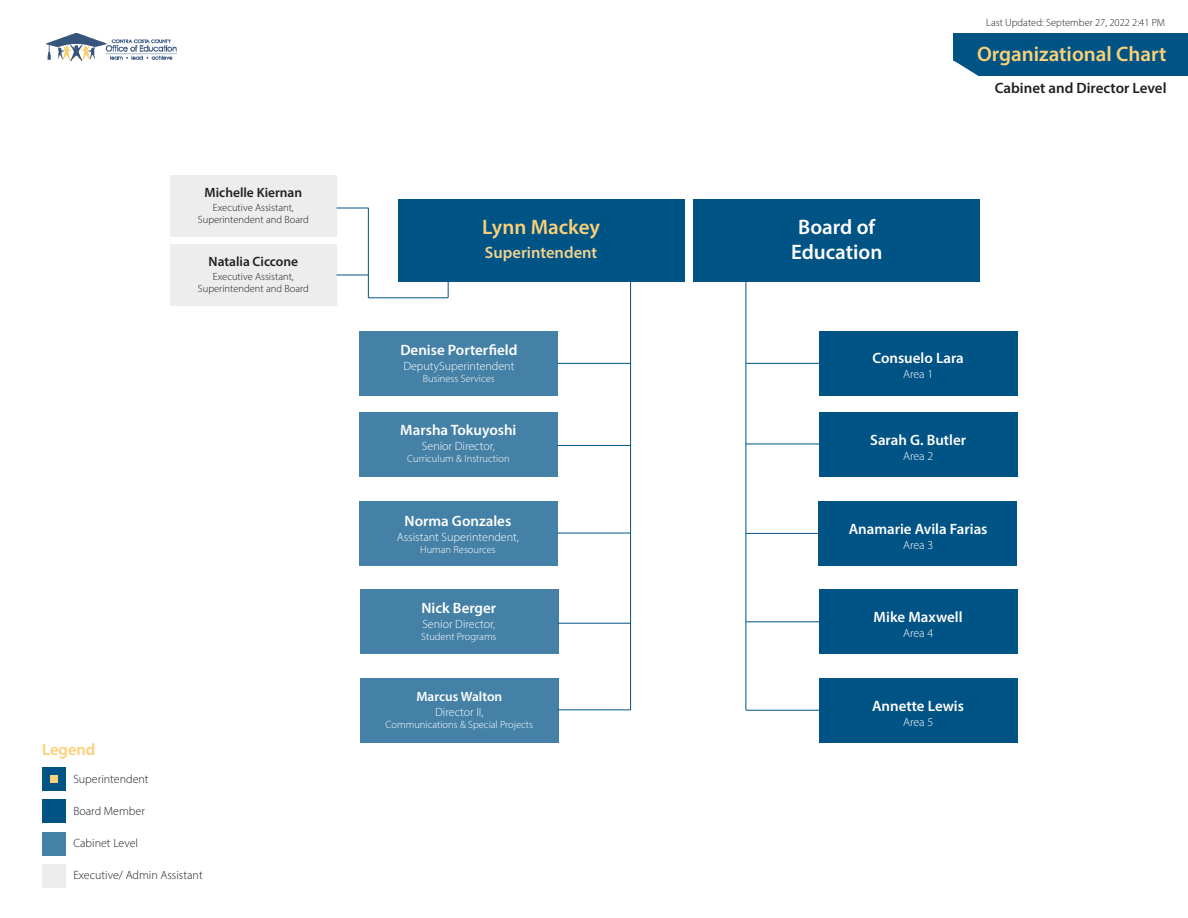
<style>
.page{position:relative;width:1188px;height:918px;background:#fff}
.page>*{position:absolute;margin:0;border:0;box-sizing:border-box;transform-origin:0 0}
.t1{font:600 21px "Myriad Pro";color:#fcd077}
.t2{font:600 21px "Myriad Pro";color:#fff}
.t3{font:600 16.5px "Myriad Pro";color:#f0d28d}
.t4{font:600 16.5px "Myriad Pro";color:#fcd077}
.t5{font:600 15px "Myriad Pro";color:#fff}
.t6{font:600 15px "Myriad Pro";color:#231f20}
.t7{font:600 13.5px "Myriad Pro";color:#231f20}
.t8{font:600 13.5px "Myriad Pro";color:#fff}
.t9{font:300 12px "Myriad Pro";color:#fff}
.t10{font:300 12px "Myriad Pro";color:#231f20}
.t11{font:300 10.5px "Myriad Pro";color:#231f20}
.t12{font:300 10.5px "Myriad Pro";color:#fff}
</style>
<div class="page">
<div style="left:953px;top:33px;width:235px;height:43px;background:#005385"></div>
<svg style="left:953px;top:60px;width:26px;height:16px"></svg>
<div style="left:398px;top:200px;width:286px;height:82px;background:#005385"></div>
<div style="left:694px;top:200px;width:286px;height:82px;background:#005385"></div>
<hr style="left:746px;top:282px;width:1px;height:428px;background:#005385">
<hr style="left:630px;top:282px;width:1px;height:428px;background:#005385">
<hr style="left:746px;top:710px;width:73px;height:1px;background:#005385">
<hr style="left:746px;top:622px;width:73px;height:1px;background:#005385">
<hr style="left:746px;top:533px;width:73px;height:1px;background:#005385">
<hr style="left:746px;top:444px;width:73px;height:1px;background:#005385">
<hr style="left:746px;top:363px;width:73px;height:1px;background:#005385">
<hr style="left:557px;top:363px;width:74px;height:1px;background:#005385">
<hr style="left:557px;top:445px;width:74px;height:1px;background:#005385">
<hr style="left:557px;top:533px;width:74px;height:1px;background:#005385">
<hr style="left:557px;top:623px;width:74px;height:1px;background:#005385">
<hr style="left:557px;top:710px;width:74px;height:1px;background:#005385">
<hr style="left:368px;top:298px;width:80px;height:1px;background:#005385">
<svg style="left:448px;top:282px;width:1px;height:16px"></svg>
<hr style="left:337px;top:208px;width:32px;height:1px;background:#005385">
<hr style="left:337px;top:275px;width:32px;height:1px;background:#005385">
<hr style="left:368px;top:208px;width:1px;height:90px;background:#005385">
<div style="left:170px;top:245px;width:167px;height:61px;background:#ededed"></div>
<div style="left:170px;top:176px;width:167px;height:61px;background:#ededed"></div>
<div style="left:360px;top:331px;width:198px;height:64px;background:#4581a6"></div>
<div style="left:819px;top:331px;width:198px;height:64px;background:#005385"></div>
<div style="left:360px;top:678px;width:199px;height:64px;background:#4581a6"></div>
<div style="left:819px;top:678px;width:199px;height:64px;background:#005385"></div>
<div style="left:359px;top:501px;width:199px;height:65px;background:#4581a6"></div>
<div style="left:819px;top:501px;width:198px;height:65px;background:#005385"></div>
<div style="left:360px;top:590px;width:199px;height:64px;background:#4581a6"></div>
<div style="left:819px;top:590px;width:199px;height:64px;background:#005385"></div>
<div style="left:360px;top:412px;width:198px;height:64px;background:#4581a6"></div>
<div style="left:819px;top:412px;width:198px;height:64px;background:#005385"></div>
<div style="left:42px;top:768px;width:24px;height:23px;background:#005385"></div>
<div style="left:50px;top:775px;width:8px;height:8px;background:#fcd077"></div>
<div style="left:42px;top:832px;width:24px;height:24px;background:#4581a6"></div>
<div style="left:42px;top:800px;width:24px;height:23px;background:#005385"></div>
<div style="left:42px;top:864px;width:24px;height:24px;background:#ededed"></div>
<img style="left:47px;top:33px;width:130px;height:27px">
<p class="t7" style="left:205px;top:184px;width:99px">Michelle Kiernan</p>
<p class="t11" style="left:213px;top:201px;width:82px">Executive Assistant,</p>
<p class="t11" style="left:198px;top:213px;width:112px">Superintendent and Board</p>
<p class="t7" style="left:209px;top:253px;width:91px">Natalia Ciccone</p>
<p class="t11" style="left:213px;top:270px;width:82px">Executive Assistant,</p>
<p class="t11" style="left:198px;top:282px;width:112px">Superintendent and Board</p>
<p class="t4" style="left:42px;top:739px;width:55px">Legend</p>
<p class="t10" style="left:73px;top:771px;width:77px">Superintendent</p>
<p class="t10" style="left:73px;top:803px;width:73px">Board Member</p>
<p class="t10" style="left:73px;top:836px;width:66px">Cabinet Level</p>
<p class="t10" style="left:73px;top:868px;width:131px">Executive/ Admin Assistant</p>
<p class="t1" style="left:482px;top:214px;width:119px">Lynn Mackey</p>
<p class="t3" style="left:485px;top:242px;width:114px">Superintendent</p>
<p class="t5" style="left:400px;top:341px;width:119px">Denise Porterfield</p>
<p class="t9" style="left:403px;top:359px;width:113px">DeputySuperintendent</p>
<p class="t12" style="left:423px;top:372px;width:73px">Business Services</p>
<p class="t5" style="left:400px;top:421px;width:118px">Marsha Tokuyoshi</p>
<p class="t9" style="left:422px;top:439px;width:75px">Senior Director,</p>
<p class="t12" style="left:407px;top:453px;width:104px">Curriculum &amp; Instruction</p>
<p class="t5" style="left:405px;top:512px;width:108px">Norma Gonzales</p>
<p class="t9" style="left:397px;top:530px;width:124px">Assistant Superintendent,</p>
<p class="t12" style="left:420px;top:544px;width:77px">Human Resources</p>
<p class="t5" style="left:421px;top:599px;width:76px">Nick Berger</p>
<p class="t9" style="left:422px;top:617px;width:75px">Senior Director,</p>
<p class="t12" style="left:421px;top:630px;width:77px">Student Programs</p>
<p class="t8" style="left:416px;top:688px;width:87px">Marcus Walton</p>
<p class="t9" style="left:435px;top:704px;width:50px">Director II,</p>
<p class="t12" style="left:386px;top:718px;width:149px">Communications &amp; Special Projects</p>
<p class="t11" style="left:986px;top:16px;width:180px">Last Updated: September 27, 2022 2:41 PM</p>
<p class="t1" style="left:977px;top:41px;width:191px">Organizational Chart</p>
<p class="t6" style="left:995px;top:79px;width:173px">Cabinet and Director Level</p>
<p class="t2" style="left:798px;top:214px;width:79px">Board of</p>
<p class="t2" style="left:791px;top:239px;width:93px">Education</p>
<p class="t5" style="left:872px;top:348px;width:93px">Consuelo Lara</p>
<p class="t9" style="left:903px;top:367px;width:32px">Area 1</p>
<p class="t5" style="left:870px;top:430px;width:98px">Sarah G. Butler</p>
<p class="t9" style="left:903px;top:449px;width:32px">Area 2</p>
<p class="t5" style="left:849px;top:520px;width:140px">Anamarie Avila Farias</p>
<p class="t9" style="left:903px;top:538px;width:32px">Area 3</p>
<p class="t5" style="left:874px;top:608px;width:90px">Mike Maxwell</p>
<p class="t9" style="left:903px;top:626px;width:32px">Area 4</p>
<p class="t5" style="left:872px;top:696px;width:93px">Annette Lewis</p>
<p class="t9" style="left:903px;top:715px;width:32px">Area 5</p>
</div>
